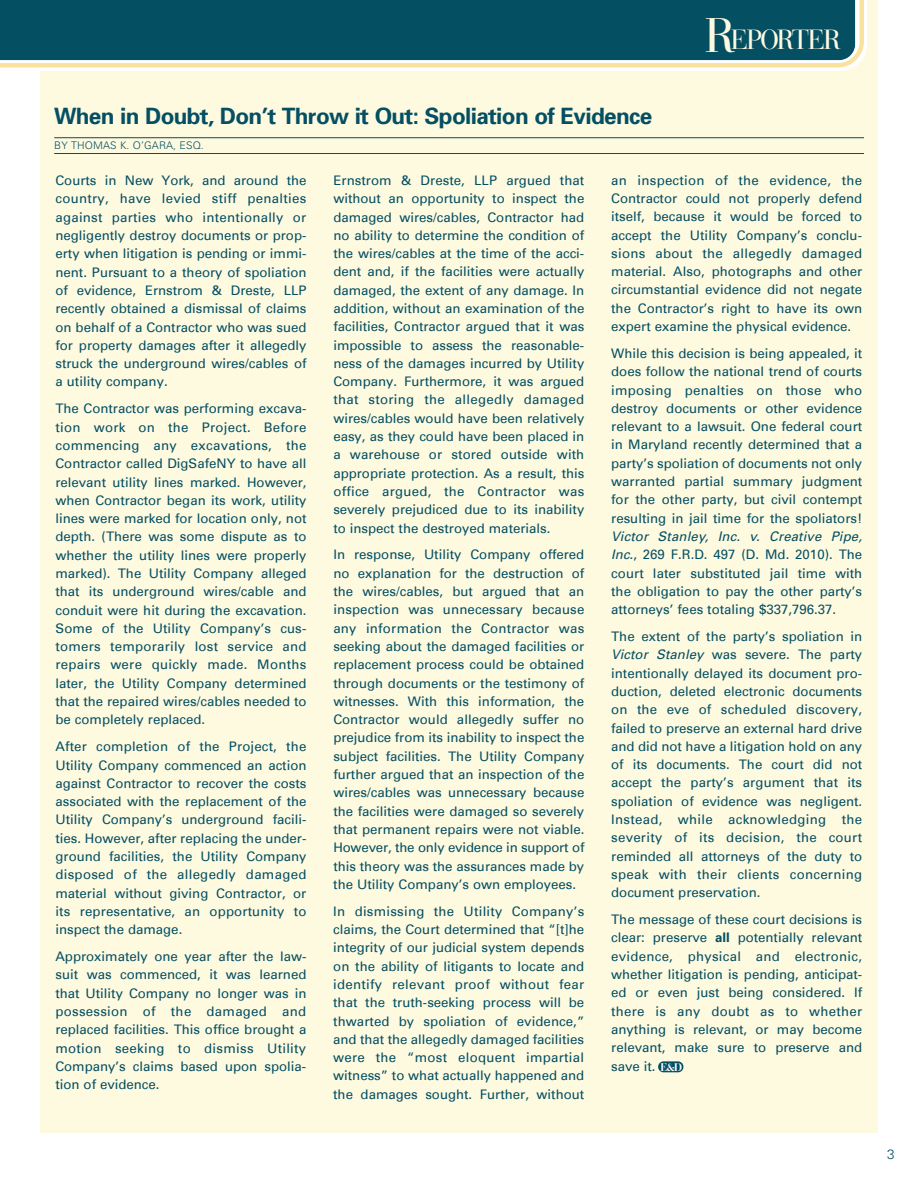
<style>
.page{position:relative;width:918px;height:1188px;background:#fff}
.page>*{position:absolute;margin:0;border:0;box-sizing:border-box;transform-origin:0 0}
.t1{font:29.25px "Bauer Bodoni BT";letter-spacing:-.06em;color:#fefae0;scale:.95 1}
.t2{font:700 22.5px "Univers";letter-spacing:-.03em;color:#054f63}
.t3{font:300 13.5px "Univers";color:#054f63}
.t4{font:13.2px/18.3px "Univers";color:#054f63;text-align:justify}
.t5{font:700 11.7px "Bauer Bodoni BT";color:#fff;scale:.95 1}
.t6{font:300 10.5px "Univers";letter-spacing:.01em;color:#054f63}
.s1{font-size:51.3px}
.s2{font-style:italic}
.s3{font-weight:700}
</style>
<div class="page">
<div style="left:40px;top:0;width:838px;height:1133px;background:#fefae0"></div>
<div style="left:40px;top:0;width:827px;height:71px;background:#fff"></div>
<svg style="left:0;top:0;width:864px;height:68px;background:#fae5ab"></svg>
<div style="left:0;top:0;width:858px;height:63px;background:#054f63"></div>
<hr style="left:54px;top:137px;width:810px;height:1px;background:#054f63">
<hr style="left:54px;top:153px;width:810px;height:1px;background:#054f63">
<div style="left:658px;top:1061px;width:25px;height:11px;background:#054f63;border-radius:5px"></div>
<h2 class="t2" style="left:54px;top:108px;width:600px">When in Doubt, Don’t Throw it Out: Spoliation of Evidence</h2>
<p class="t6" style="left:54px;top:142px;width:151px">BY THOMAS K. O’GARA, ESQ.</p>
<h1 class="t1" style="left:705px;top:29px;width:144px"><span class="s1">R</span>EPORTER</h1>
<p class="t4" style="left:56px;top:171px;width:253px">Courts in New York, and around the country, have levied stiff penalties against parties who intentionally or negligently destroy documents or prop&shy;erty when litigation is pending or immi&shy;nent. Pursuant to a theory of spoliation of evidence, Ernstrom &amp; Dreste, LLP recently obtained a dismissal of claims on behalf of a Contractor who was sued for property damages after it allegedly struck the underground wires/cables of a utility company.</p>
<p class="t4" style="left:56px;top:400px;width:253px">The Contractor was performing excava&shy;tion work on the Project. Before commencing any excavations, the Contractor called DigSafeNY to have all relevant utility lines marked. However, when Contractor began its work, utility lines were marked for location only, not depth. (There was some dispute as to whether the utility lines were properly marked). The Utility Company alleged that its underground wires/cable and conduit were hit during the excavation.<br>Some of the Utility Company’s cus&shy;tomers temporarily lost service and repairs were quickly made. Months later, the Utility Company determined that the repaired wires/cables needed to be completely replaced.</p>
<p class="t4" style="left:55px;top:738px;width:253px">After completion of the Project, the Utility Company commenced an action against Contractor to recover the costs associated with the replacement of the Utility Company’s underground facili&shy;ties. However, after replacing the under&shy;ground facilities, the Utility Company disposed of the allegedly damaged material without giving Contractor, or its representative, an opportunity to inspect the damage.</p>
<p class="t4" style="left:55px;top:947px;width:253px">Approximately one year after the law&shy;suit was commenced, it was learned that Utility Company no longer was in possession of the damaged and replaced facilities. This office brought a motion seeking to dismiss Utility Company’s claims based upon spolia&shy;tion of evidence.</p>
<p class="t4" style="left:333px;top:171px;width:253px">Ernstrom &amp; Dreste, LLP argued that without an opportunity to inspect the damaged wires/cables, Contractor had no ability to determine the condition of the wires/cables at the time of the acci&shy;dent and, if the facilities were actually damaged, the extent of any damage. In addition, without an examination of the facilities, Contractor argued that it was impossible to assess the reasonable&shy;ness of the damages incurred by Utility Company. Furthermore, it was argued that storing the allegedly damaged wires/cables would have been relatively easy, as they could have been placed in a warehouse or stored outside with appropriate protection. As a result, this office argued, the Contractor was severely prejudiced due to its inability to inspect the destroyed materials.</p>
<p class="t4" style="left:333px;top:546px;width:253px">In response, Utility Company offered no explanation for the destruction of the wires/cables, but argued that an inspection was unnecessary because any information the Contractor was seeking about the damaged facilities or replacement process could be obtained through documents or the testimony of witnesses. With this information, the Contractor would allegedly suffer no prejudice from its inability to inspect the subject facilities. The Utility Company further argued that an inspection of the wires/cables was unnecessary because the facilities were damaged so severely that permanent repairs were not viable.<br>However, the only evidence in support of this theory was the assurances made by the Utility Company’s own employees.</p>
<p class="t4" style="left:333px;top:902px;width:253px">In dismissing the Utility Company’s claims, the Court determined that “[t]he integrity of our judicial system depends on the ability of litigants to locate and identify relevant proof without fear that the truth-seeking process will be thwarted by spoliation of evidence,” and that the allegedly damaged facilities were the “most eloquent impartial witness” to what actually happened and the damages sought. Further, without</p>
<p class="t4" style="left:611px;top:171px;width:253px">an inspection of the evidence, the Contractor could not properly defend itself, because it would be forced to accept the Utility Company’s conclu&shy;sions about the allegedly damaged material. Also, photographs and other circumstantial evidence did not negate the Contractor’s right to have its own expert examine the physical evidence.</p>
<p class="t4" style="left:611px;top:344px;width:253px">While this decision is being appealed, it does follow the national trend of courts imposing penalties on those who destroy documents or other evidence relevant to a lawsuit. One federal court in Maryland recently determined that a party’s spoliation of documents not only warranted partial summary judgment for the other party, but civil contempt resulting in jail time for the spoliators!</p>
<p class="t4" style="left:611px;top:527px;width:253px"><span class="s2">Victor Stanley, Inc. v. Creative Pipe, Inc.</span>, 269 F.R.D. 497 (D. Md. 2010). The court later substituted jail time with the obligation to pay the other party’s attorneys’ fees totaling $337,796.37.</p>
<p class="t4" style="left:611px;top:627px;width:253px">The extent of the party’s spoliation in <span class="s2">Victor Stanley</span> was severe. The party intentionally delayed its document pro&shy;duction, deleted electronic documents on the eve of scheduled discovery, failed to preserve an external hard drive and did not have a litigation hold on any of its documents. The court did not accept the party’s argument that its spoliation of evidence was negligent.<br>Instead, while acknowledging the severity of its decision, the court reminded all attorneys of the duty to speak with their clients concerning document preservation.</p>
<p class="t4" style="left:611px;top:910px;width:253px">The message of these court decisions is clear: preserve <span class="s3">all</span> potentially relevant evidence, physical and electronic, whether litigation is pending, anticipat&shy;ed or even just being considered. If there is any doubt as to whether anything is relevant, or may become relevant, make sure to preserve and save it.</p>
<p class="t5" style="left:660px;top:1063px;width:24px">E&amp;D</p>
<p class="t3" style="left:887px;top:1149px;width:9px">3</p>
</div>
